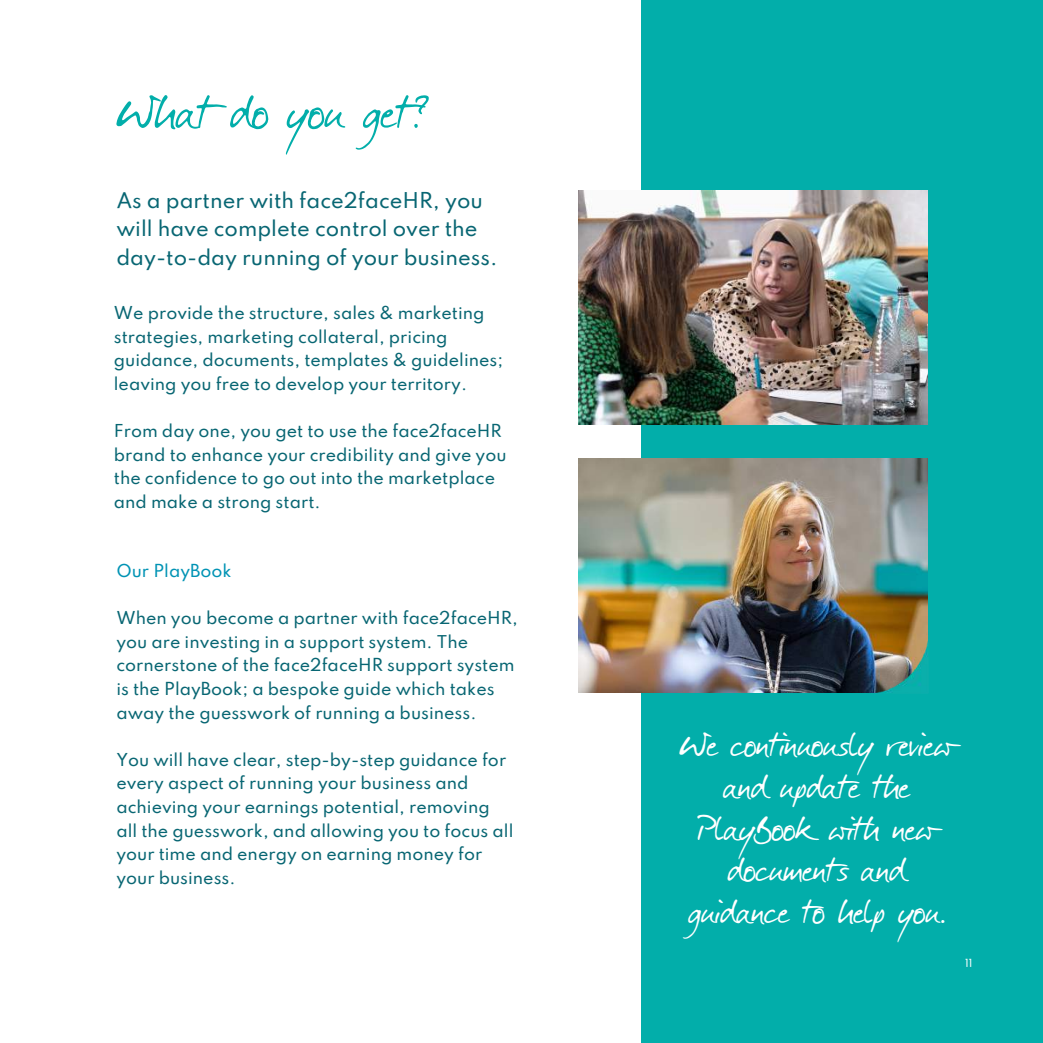
<style>
.page{position:relative;width:1043px;height:1043px;background:#fff}
.page>*{position:absolute;margin:0;border:0;box-sizing:border-box;transform-origin:0 0}
.t1{font:59.32px "Darkwoman";color:#02aeaa}
.t2{font:42.88px/41.6px "Darkwoman";color:#fff;text-align:center}
.t3{font:500 19.25px/28.9px "Spartan";color:#086673}
.t4{font:500 15.75px/23.6px "Spartan";color:#086673}
.t5{font:500 15.75px "Spartan";color:#0093b4}
.t6{font:500 9.97px "Spartan";color:#fff}
</style>
<div class="page">
<div style="left:640px;top:0;width:402px;height:1042px;background:#02aeaa"></div>
<img style="left:578px;top:458px;width:349px;height:233px">
<img style="left:578px;top:191px;width:349px;height:233px">
<img style="left:864px;top:628px;width:64px;height:65px">
<h1 class="t1" style="left:116px;top:83px;width:312px">What do you get?</h1>
<p class="t3" style="left:116px;top:187px;width:382px">As a partner with face2faceHR, you will have complete control over the day-to-day running of your business.</p>
<p class="t4" style="left:114px;top:302px;width:391px">We provide the structure, sales &amp; marketing strategies, marketing collateral, pricing guidance, documents, templates &amp; guidelines; leaving you free to develop your territory.</p>
<p class="t4" style="left:114px;top:420px;width:394px">From day one, you get to use the face2faceHR brand to enhance your credibility and give you the confidence to go out into the marketplace and make a strong start.</p>
<p class="t5" style="left:116px;top:563px;width:117px">Our PlayBook</p>
<p class="t4" style="left:116px;top:607px;width:403px">When you become a partner with face2faceHR, you are investing in a support system. The cornerstone of the face2faceHR support system is the PlayBook; a bespoke guide which takes away the guesswork of running a business.</p>
<p class="t4" style="left:116px;top:749px;width:398px">You will have clear, step-by-step guidance for every aspect of running your business and achieving your earnings potential, removing all the guesswork, and allowing you to focus all your time and energy on earning money for your business.</p>
<h2 class="t2" style="left:679px;top:724px;width:275px">We continuously review and update the<br>PlayBook with new documents and guidance to help you.</h2>
<p class="t6" style="left:964px;top:958px;width:9px">11</p>
</div>
